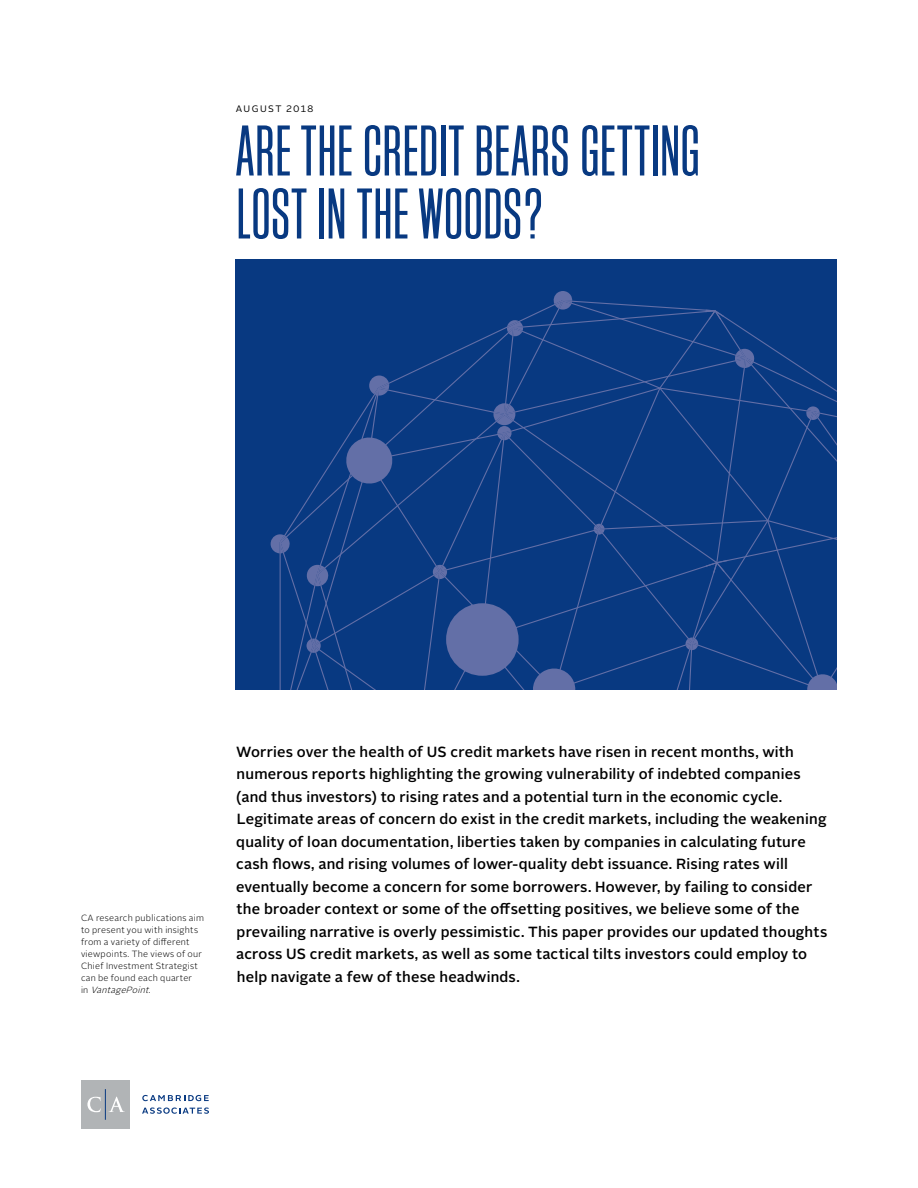
<style>
.page{position:relative;width:918px;height:1188px;background:#fff}
.page>*{position:absolute;margin:0;border:0;box-sizing:border-box;transform-origin:0 0}
.t1{font:75px/63px "Block Gothic RR Light Extra Cond";color:#083981}
.t2{font:500 14.7px/22.5px "Alright Sans";letter-spacing:.01em;color:#000}
.t3{font:9.3px "Alright Sans";letter-spacing:.15em;color:#000}
.t4{font:300 9px/12px "Alright Sans";letter-spacing:.025em;color:#000}
.s1{font-style:italic}
</style>
<div class="page">
<div style="left:236px;top:259px;width:601px;height:431px;background:#083981"></div>
<svg style="left:506px;top:310px;width:235px;height:17px"></svg>
<svg style="left:368px;top:327px;width:469px;height:363px"></svg>
<svg style="left:493px;top:403px;width:22px;height:37px"></svg>
<svg style="left:433px;top:565px;width:14px;height:14px"></svg>
<div style="left:446px;top:603px;width:73px;height:73px;background:#636fa7;border-radius:50%"></div>
<svg style="left:806px;top:406px;width:14px;height:14px"></svg>
<svg style="left:735px;top:349px;width:20px;height:19px"></svg>
<svg style="left:705px;top:310px;width:19px;height:10px"></svg>
<svg style="left:553px;top:291px;width:19px;height:19px"></svg>
<svg style="left:507px;top:320px;width:16px;height:16px"></svg>
<svg style="left:368px;top:376px;width:21px;height:20px"></svg>
<svg style="left:270px;top:436px;width:124px;height:254px"></svg>
<svg style="left:481px;top:560px;width:356px;height:130px"></svg>
<svg style="left:594px;top:524px;width:11px;height:11px"></svg>
<div style="left:81px;top:1080px;width:49px;height:49px;background:#b1b4b6"></div>
<svg style="left:87px;top:1097px;width:14px;height:15px"></svg>
<svg style="left:109px;top:1097px;width:16px;height:15px"></svg>
<svg style="left:142px;top:1095px;width:67px;height:6px"></svg>
<svg style="left:142px;top:1107px;width:67px;height:7px"></svg>
<hr style="left:105px;top:1089px;width:1px;height:31px;background:#083981">
<p class="t3" style="left:236px;top:103px;width:79px">AUGUST 2018</p>
<h1 class="t1" style="left:236px;top:120px;width:466px">ARE THE CREDIT BEARS GETTING<br>LOST IN THE WOODS?</h1>
<p class="t4" style="left:81px;top:912px;width:125px">CA research publications aim to present you with insights from a variety of different viewpoints. The views of our<br>Chief Investment Strategist can be found each quarter<br>i n <span class="s1">VantagePoint</span>.</p>
<p class="t2" style="left:236px;top:740px;width:593px">Worries over the health of US credit markets have risen in recent months, with numerous reports highlighting the growing vulnerability of indebted companies (and thus investors) to rising rates and a potential turn in the economic cycle.<br>Legitimate areas of concern do exist in the credit markets, including the weakening quality of loan documentation, liberties taken by companies in calculating future cash flows, and rising volumes of lower-quality debt issuance. Rising rates will eventually become a concern for some borrowers. However, by failing to consider the broader context or some of the offsetting positives, we believe some of the prevailing narrative is overly pessimistic. This paper provides our updated thoughts across US credit markets, as well as some tactical tilts investors could employ to help navigate a few of these headwinds.</p>
</div>
